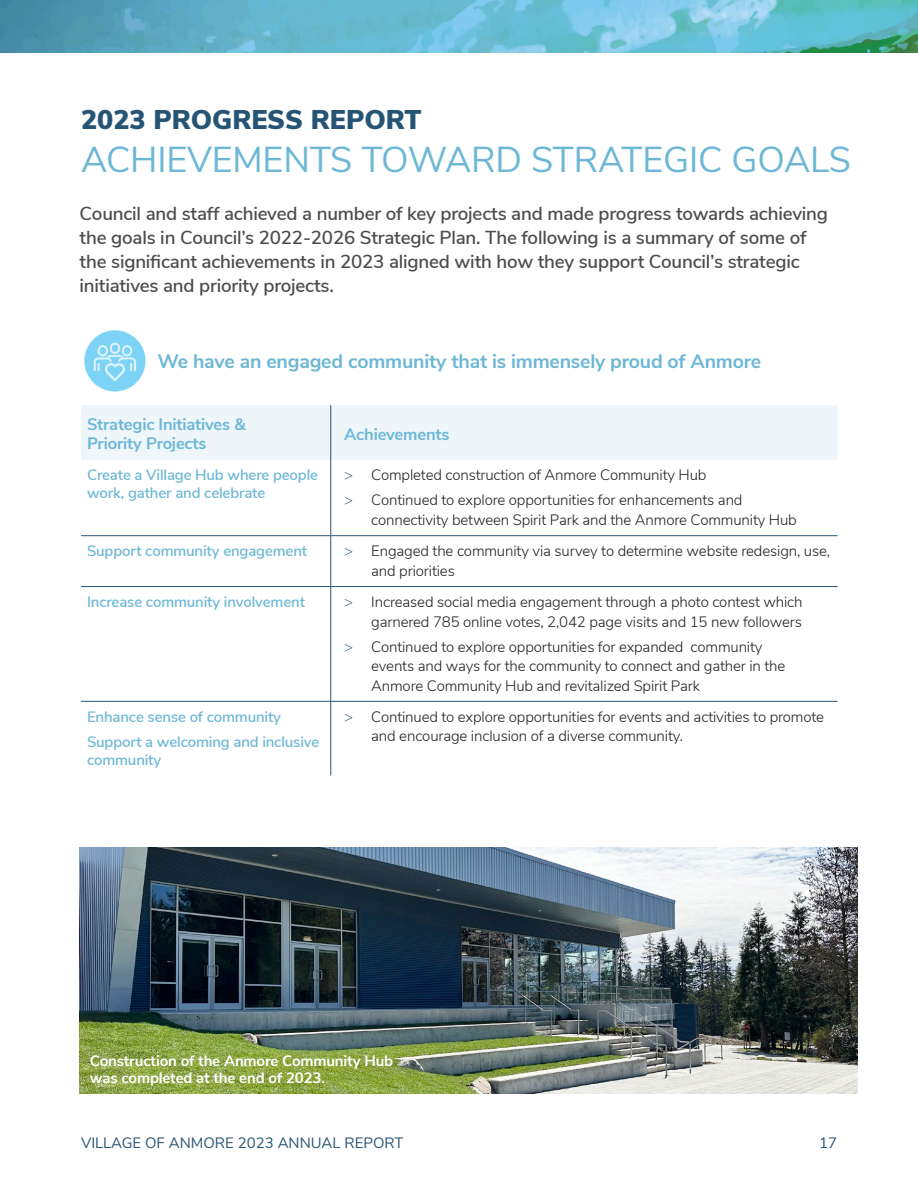
<style>
.page{position:relative;width:918px;height:1188px;background:#fff}
.page>*{position:absolute;margin:0;border:0;box-sizing:border-box;transform-origin:0 0}
.Page_header{font:36px "Nunito Sans";letter-spacing:-.005em;color:#6cb7d6}
.Page_header-2{font:900 27px "Nunito Sans";color:#265475}
.t1{font:700 19.5px "Nunito Sans";letter-spacing:-.01em;color:#6cb7d6}
.Deck_2{font:600 18.75px/24px "Nunito Sans";letter-spacing:-.01em;color:#4b4c4d}
.Text{font:700 16.5px/19.5px "Nunito Sans";letter-spacing:-.01em;color:#6cb7d6}
.t2{font:300 15px/19.5px "Nunito Sans";letter-spacing:-.01em;color:#231f20}
.t3{font:600 15px/18px "Nunito Sans";letter-spacing:-.01em;color:#6cb7d6}
.Cutline{font:700 15px "Nunito Sans";letter-spacing:-.01em;color:#fff}
.t4{font:15px "Nunito Sans";color:#265475}
.s1{font-weight:200;color:#265475}
</style>
<div class="page">
<div style="left:81px;top:405px;width:756px;height:55px;background:#eef6fa"></div>
<hr style="left:330px;top:405px;width:1px;height:55px;background:#265475">
<hr style="left:330px;top:460px;width:1px;height:76px;background:#265475">
<hr style="left:81px;top:535px;width:250px;height:1px;background:#265475">
<hr style="left:331px;top:535px;width:507px;height:1px;background:#265475">
<hr style="left:330px;top:536px;width:1px;height:50px;background:#265475">
<hr style="left:81px;top:586px;width:250px;height:1px;background:#265475">
<hr style="left:331px;top:586px;width:507px;height:1px;background:#265475">
<hr style="left:330px;top:587px;width:1px;height:114px;background:#265475">
<hr style="left:81px;top:701px;width:250px;height:1px;background:#265475">
<hr style="left:331px;top:701px;width:507px;height:1px;background:#265475">
<hr style="left:330px;top:702px;width:1px;height:73px;background:#265475">
<img style="left:0;top:0;width:918px;height:53px">
<div style="left:84px;top:330px;width:62px;height:62px;background:#7cd3f6;border-radius:50%"></div>
<svg style="left:94px;top:343px;width:42px;height:38px"></svg>
<img style="left:80px;top:848px;width:778px;height:246px">
<p class="Page_header-2" style="left:81px;top:100px;width:342px">2023 PROGRESS REPORT</p>
<p class="Page_header" style="left:81px;top:134px;width:771px">ACHIEVEMENTS TOWARD STRATEGIC GOALS</p>
<p class="Deck_2" style="left:80px;top:201px;width:750px">Council and staff achieved a number of key projects and made progress towards achieving the goals in Council’s 2022-2026 Strategic Plan. The following is a summary of some of the significant achievements in 2023 aligned with how they support Council’s strategic initiatives and priority projects.</p>
<p class="t1" style="left:158px;top:347px;width:605px">We have an engaged community that is immensely proud of Anmore</p>
<p class="Text" style="left:87px;top:413px;width:160px">Strategic Initiatives &amp;<br>Priority Projects</p>
<p class="Text" style="left:344px;top:423px;width:107px">Achievements</p>
<p class="t3" style="left:87px;top:465px;width:233px">Create a Village Hub where people work, gather and celebrate</p>
<p class="t2" style="left:344px;top:465px;width:364px"><span class="s1">&gt;</span> Completed construction of Anmore Community Hub</p>
<p class="t2" style="left:371px;top:490px;width:427px;text-indent:-27px"><span class="s1">&gt;</span> Continued to explore opportunities for enhancements and connectivity between Spirit Park and the Anmore Community Hub</p>
<p class="t3" style="left:87px;top:541px;width:222px">Support community engagement</p>
<p class="t2" style="left:371px;top:540px;width:460px;text-indent:-27px"><span class="s1">&gt;</span> Engaged the community via survey to determine website redesign, use, and priorities</p>
<p class="t3" style="left:87px;top:592px;width:219px">Increase community involvement</p>
<p class="t2" style="left:344px;top:591px;width:460px;text-align:right"><span class="s1">&gt;</span> Increased social media engagement through a photo contest which garnered 785 online votes, 2,042 page visits and 15 new followers</p>
<p class="t2" style="left:371px;top:636px;width:416px;text-indent:-27px"><span class="s1">&gt;</span> Continued to explore opportunities for expanded community events and ways for the community to connect and gather in the<br>Anmore Community Hub and revitalized Spirit Park</p>
<p class="t3" style="left:87px;top:707px;width:196px">Enhance sense of community</p>
<p class="t3" style="left:87px;top:732px;width:234px">Support a welcoming and inclusive community</p>
<p class="t2" style="left:371px;top:706px;width:454px;text-indent:-27px"><span class="s1">&gt;</span> Continued to explore opportunities for events and activities to promote and encourage inclusion of a diverse community.</p>
<p class="Cutline" style="left:90px;top:1050px;width:305px">Construction of the Anmore Community Hub</p>
<p class="Cutline" style="left:90px;top:1067px;width:237px">was completed at the end of 2023.</p>
<p class="t4" style="left:81px;top:1132px;width:324px">VILLAGE OF ANMORE 2023 ANNUAL REPORT</p>
<p class="t4" style="left:819px;top:1132px;width:19px">17</p>
</div>
